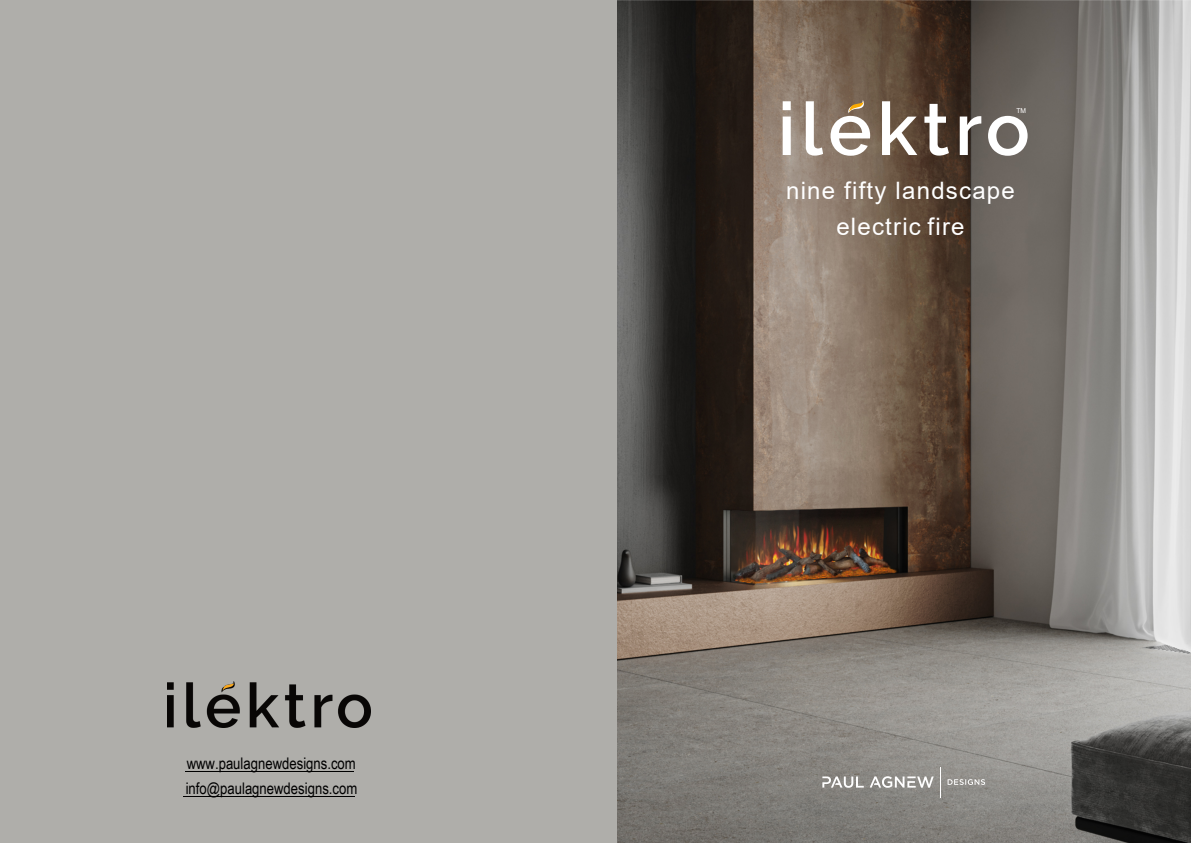
<style>
.page{position:relative;width:1191px;height:843px;background:#fff}
.page>*{position:absolute;margin:0;border:0;box-sizing:border-box;transform-origin:0 0}
.t1{font:24px/36px "Arial";letter-spacing:.05em;color:#fff;text-align:center}
.t2{font:16px/25px "Arial Narrow";color:#000}
.t3{font:6.7px "Arial";color:#fff}
</style>
<div class="page">
<img style="left:617px;top:1px;width:574px;height:841px">
<svg style="left:948px;top:778px;width:37px;height:6px"></svg>
<hr style="left:940px;top:766px;width:1px;height:31px;background:#fff">
<svg style="left:822px;top:775px;width:112px;height:12px"></svg>
<div style="left:0;top:0;width:617px;height:842px;background:#afaeaa"></div>
<hr style="left:183px;top:795px;width:171px;height:1px;background:#000">
<hr style="left:185px;top:770px;width:169px;height:1px;background:#000">
<img style="left:168px;top:681px;width:202px;height:46px">
<svg style="left:783px;top:101px;width:8px;height:54px"></svg>
<svg style="left:806px;top:101px;width:17px;height:54px"></svg>
<svg style="left:882px;top:101px;width:35px;height:54px"></svg>
<svg style="left:924px;top:104px;width:25px;height:51px"></svg>
<svg style="left:960px;top:116px;width:21px;height:39px"></svg>
<svg style="left:988px;top:116px;width:40px;height:40px"></svg>
<svg style="left:830px;top:100px;width:40px;height:56px"></svg>
<p class="t2" style="left:186px;top:752px;width:173px">www.paulagnewdesigns.com info@paulagnewdesigns.com</p>
<p class="t3" style="left:1016px;top:108px;width:11px">TM</p>
<h1 class="t1" style="left:786px;top:174px;width:230px">nine fifty landscape electric fire</h1>
</div>
